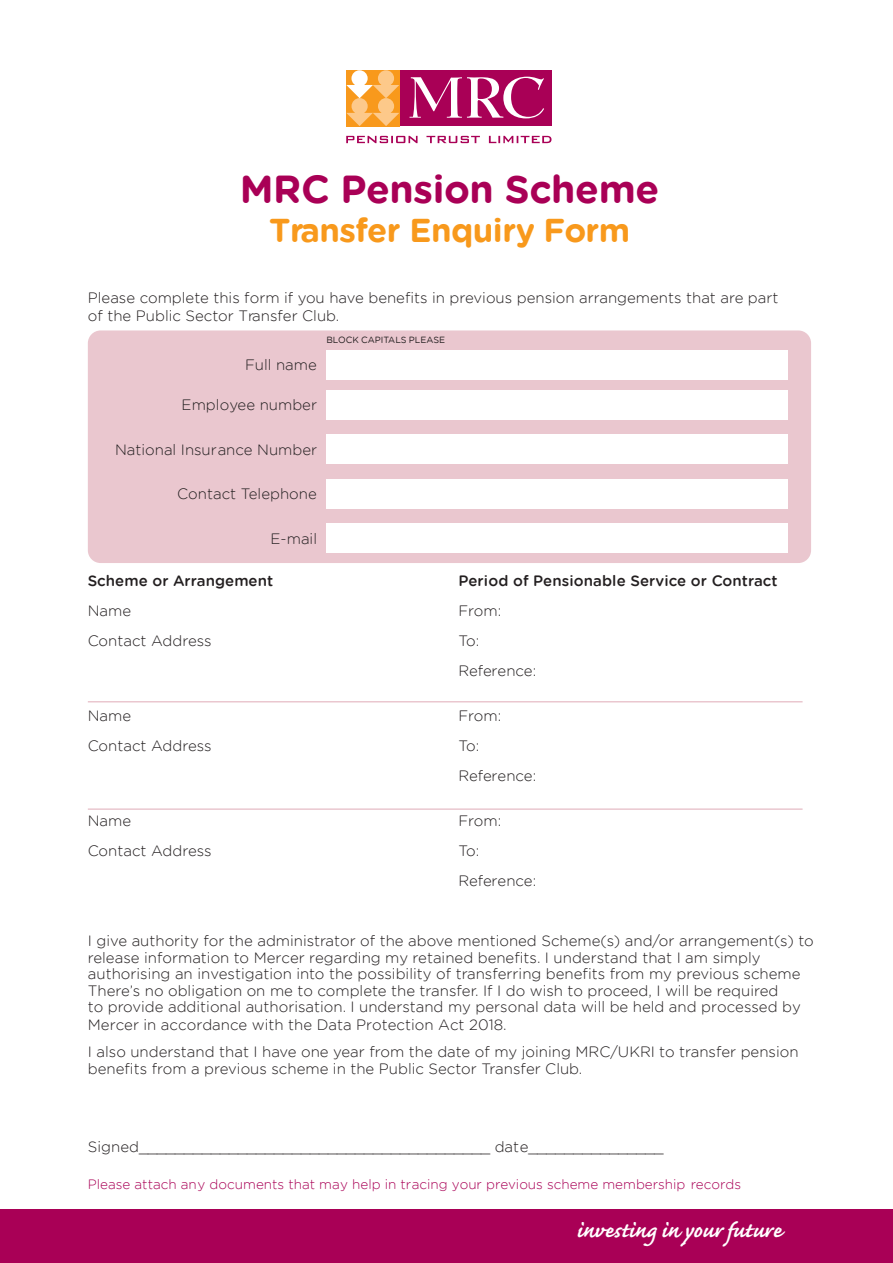
<style>
.page{position:relative;width:893px;height:1263px;background:#fff}
.page>*{position:absolute;margin:0;border:0;box-sizing:border-box;transform-origin:0 0}
.t1{font:700 39px "Gotham 4 Rounded";letter-spacing:-.01em;color:#a90056}
.t2{font:700 33px "Gotham 4 Rounded";letter-spacing:-.015em;color:#f8991c}
.t3{font:700 27px "Caflisch Script";color:#fff}
.t4{font:300 15px/16.5px "Gotham Rounded";color:#231f20}
.t5{font:500 15px "Gotham Rounded";letter-spacing:.005em;color:#231f20}
.t6{font:300 13.5px "Gotham Rounded";color:#a90056}
.t7{font:9px "Gotham Rounded";color:#231f20}
</style>
<div class="page">
<div style="left:0;top:1210px;width:892px;height:53px;background:#a90056"></div>
<div style="left:88px;top:330px;width:723px;height:233px;background:#eac7cf;border-radius:13px"></div>
<div style="left:326px;top:351px;width:461px;height:29px;background:#fff"></div>
<div style="left:326px;top:390px;width:461px;height:30px;background:#fff"></div>
<div style="left:326px;top:434px;width:461px;height:30px;background:#fff"></div>
<div style="left:326px;top:480px;width:461px;height:29px;background:#fff"></div>
<div style="left:326px;top:524px;width:461px;height:29px;background:#fff"></div>
<svg style="left:346px;top:136px;width:205px;height:7px"></svg>
<div style="left:399px;top:70px;width:152px;height:56px;background:#a90056"></div>
<svg style="left:346px;top:70px;width:54px;height:56px;background:#fab760"></svg>
<svg style="left:409px;top:77px;width:135px;height:41px"></svg>
<hr style="left:88px;top:701px;width:714px;height:2px;background:#eac7cf">
<hr style="left:88px;top:808px;width:714px;height:2px;background:#eac7cf">
<h1 class="t1" style="left:240px;top:174px;width:421px">MRC Pension Scheme</h1>
<h2 class="t2" style="left:269px;top:217px;width:362px">Transfer Enquiry Form</h2>
<p class="t4" style="left:88px;top:289px;width:692px;line-height:18px">Please complete this form if you have benefits in previous pension arrangements that are part of the Public Sector Transfer Club.</p>
<p class="t7" style="left:326px;top:336px;width:120px">BLOCK CAPITALS PLEASE</p>
<p class="t4" style="left:245px;top:357px;width:73px">Full name</p>
<p class="t4" style="left:182px;top:398px;width:137px">Employee number</p>
<p class="t4" style="left:115px;top:442px;width:204px">National Insurance Number</p>
<p class="t4" style="left:177px;top:487px;width:141px">Contact Telephone</p>
<p class="t4" style="left:270px;top:531px;width:48px">E-mail</p>
<p class="t5" style="left:88px;top:575px;width:187px">Scheme or Arrangement</p>
<p class="t5" style="left:458px;top:575px;width:321px">Period of Pensionable Service or Contract</p>
<p class="t4" style="left:88px;top:604px;width:45px">Name</p>
<p class="t4" style="left:458px;top:604px;width:44px">From:</p>
<p class="t4" style="left:88px;top:634px;width:125px">Contact Address</p>
<p class="t4" style="left:458px;top:627px;width:79px;line-height:30px">To:<br>Reference:</p>
<p class="t4" style="left:88px;top:709px;width:45px">Name</p>
<p class="t4" style="left:458px;top:709px;width:44px">From:</p>
<p class="t4" style="left:88px;top:739px;width:125px">Contact Address</p>
<p class="t4" style="left:458px;top:732px;width:79px;line-height:30px">To:<br>Reference:</p>
<p class="t4" style="left:88px;top:814px;width:45px">Name</p>
<p class="t4" style="left:458px;top:814px;width:44px">From:</p>
<p class="t4" style="left:88px;top:844px;width:125px">Contact Address</p>
<p class="t4" style="left:458px;top:837px;width:79px;line-height:30px">To:<br>Reference:</p>
<p class="t4" style="left:88px;top:934px;width:727px">I give authority for the administrator of the above mentioned Scheme(s) and/or arrangement(s) to release information to Mercer regarding my retained benefits. I understand that I am simply authorising an investigation into the possibility of transferring benefits from my previous scheme There’s no obligation on me to complete the transfer. If I do wish to proceed, I will be required<br>to provide additional authorisation. I understand my personal data will be held and processed by</p>
<p class="t4" style="left:88px;top:1013px;width:712px;line-height:27px">Mercer in accordance with the Data Protection Act 2018.<br>I also understand that I have one year from the date of my joining MRC/UKRI to transfer pension</p>
<p class="t4" style="left:88px;top:1061px;width:496px">benefits from a previous scheme in the Public Sector Transfer Club.</p>
<p class="t4" style="left:88px;top:1139px;width:577px">Signed_______________________________________ date_______________</p>
<p class="t6" style="left:88px;top:1178px;width:654px">Please attach any documents that may help in tracing your previous scheme membership records</p>
<h3 class="t3" style="left:576px;top:1212px;width:207px">investing in your future</h3>
</div>
